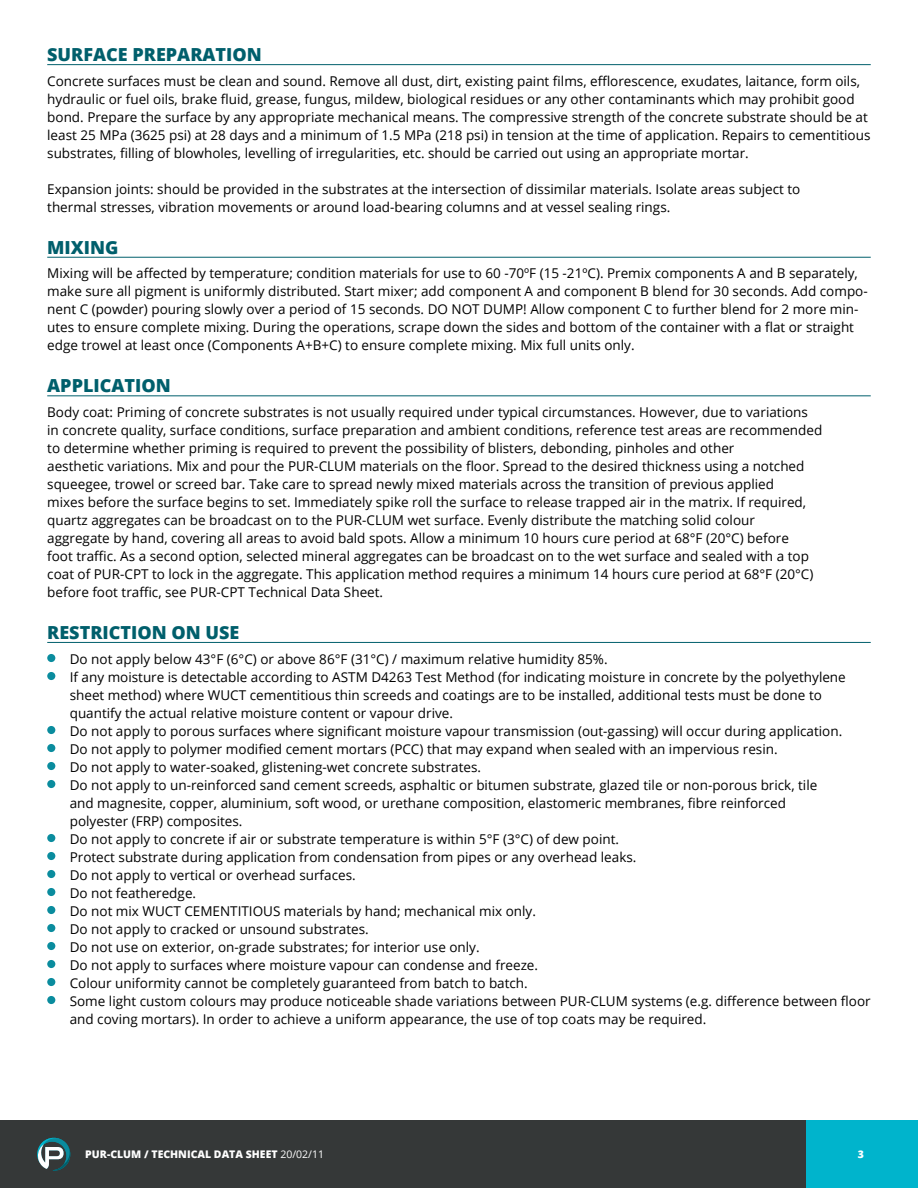
<style>
.page{position:relative;width:918px;height:1188px;background:#fff}
.page>*{position:absolute;margin:0;border:0;box-sizing:border-box;transform-origin:0 0}
.t1{font:800 18px "Open Sans";color:#005f6c}
.t2{font:13.5px/18px "Open Sans";color:#000}
.t3{font:800 10.5px "Open Sans";color:#fff}
.s1{font-weight:400}
</style>
<div class="page">
<div style="left:805px;top:1120px;width:113px;height:68px;background:#00b4cc"></div>
<div style="left:84px;top:1120px;width:722px;height:68px;background:#353838"></div>
<div style="left:0;top:1120px;width:113px;height:68px;background:#353838"></div>
<svg style="left:37px;top:1137px;width:34px;height:34px"></svg>
<hr style="left:47px;top:64px;width:824px;height:1px;background:#005f6c">
<hr style="left:47px;top:257px;width:824px;height:1px;background:#005f6c">
<hr style="left:47px;top:395px;width:824px;height:1px;background:#005f6c">
<hr style="left:47px;top:642px;width:824px;height:1px;background:#005f6c">
<div style="left:47px;top:654px;width:8px;height:8px;background:#0a8c9e;border-radius:50%"></div>
<div style="left:47px;top:672px;width:8px;height:8px;background:#0a8c9e;border-radius:50%"></div>
<div style="left:47px;top:726px;width:8px;height:8px;background:#0a8c9e;border-radius:50%"></div>
<div style="left:47px;top:744px;width:8px;height:8px;background:#0a8c9e;border-radius:50%"></div>
<div style="left:47px;top:762px;width:8px;height:8px;background:#0a8c9e;border-radius:50%"></div>
<div style="left:47px;top:780px;width:8px;height:8px;background:#0a8c9e;border-radius:50%"></div>
<div style="left:47px;top:834px;width:8px;height:8px;background:#0a8c9e;border-radius:50%"></div>
<div style="left:47px;top:852px;width:8px;height:8px;background:#0a8c9e;border-radius:50%"></div>
<div style="left:47px;top:870px;width:8px;height:8px;background:#0a8c9e;border-radius:50%"></div>
<div style="left:47px;top:888px;width:8px;height:8px;background:#0a8c9e;border-radius:50%"></div>
<div style="left:47px;top:906px;width:8px;height:8px;background:#0a8c9e;border-radius:50%"></div>
<div style="left:47px;top:924px;width:8px;height:8px;background:#0a8c9e;border-radius:50%"></div>
<div style="left:47px;top:942px;width:8px;height:8px;background:#0a8c9e;border-radius:50%"></div>
<div style="left:47px;top:960px;width:8px;height:8px;background:#0a8c9e;border-radius:50%"></div>
<div style="left:47px;top:978px;width:8px;height:8px;background:#0a8c9e;border-radius:50%"></div>
<div style="left:47px;top:996px;width:8px;height:8px;background:#0a8c9e;border-radius:50%"></div>
<h1 class="t1" style="left:47px;top:41px;width:216px">SURFACE PREPARATION</h1>
<p class="t2" style="left:47px;top:72px;width:825px">Concrete surfaces must be clean and sound. Remove all dust, dirt, existing paint films, efflorescence, exudates, laitance, form oils, hydraulic or fuel oils, brake fluid, grease, fungus, mildew, biological residues or any other contaminants which may prohibit good bond. Prepare the surface by any appropriate mechanical means. The compressive strength of the concrete substrate should be at least 25 MPa (3625 psi) at 28 days and a minimum of 1.5 MPa (218 psi) in tension at the time of application. Repairs to cementitious substrates, filling of blowholes, levelling of irregularities, etc. should be carried out using an appropriate mortar.</p>
<p class="t2" style="left:47px;top:180px;width:755px">Expansion joints: should be provided in the substrates at the intersection of dissimilar materials. Isolate areas subject to thermal stresses, vibration movements or around load-bearing columns and at vessel sealing rings.</p>
<h1 class="t1" style="left:47px;top:233px;width:73px">MIXING</h1>
<p class="t2" style="left:47px;top:264px;width:822px">Mixing will be affected by temperature; condition materials for use to 60 -70ºF (15 -21ºC). Premix components A and B separately, make sure all pigment is uniformly distributed. Start mixer; add component A and component B blend for 30 seconds. Add compo&shy;nent C (powder) pouring slowly over a period of 15 seconds. DO NOT DUMP! Allow component C to further blend for 2 more min&shy;utes to ensure complete mixing. During the operations, scrape down the sides and bottom of the container with a flat or straight edge trowel at least once (Components A+B+C) to ensure complete mixing. Mix full units only.</p>
<h1 class="t1" style="left:47px;top:372px;width:125px">APPLICATION</h1>
<p class="t2" style="left:47px;top:403px;width:777px">Body coat: Priming of concrete substrates is not usually required under typical circumstances. However, due to variations in concrete quality, surface conditions, surface preparation and ambient conditions, reference test areas are recommended to determine whether priming is required to prevent the possibility of blisters, debonding, pinholes and other<br>aesthetic variations. Mix and pour the PUR-CLUM materials on the floor. Spread to the desired thickness using a notched squeegee, trowel or screed bar. Take care to spread newly mixed materials across the transition of previous applied<br>mixes before the surface begins to set. Immediately spike roll the surface to release trapped air in the matrix. If required, quartz aggregates can be broadcast on to the PUR-CLUM wet surface. Evenly distribute the matching solid colour<br>aggregate by hand, covering all areas to avoid bald spots. Allow a minimum 10 hours cure period at 68°F (20°C) before<br>foot traffic. As a second option, selected mineral aggregates can be broadcast on to the wet surface and sealed with a top coat of PUR-CPT to lock in the aggregate. This application method requires a minimum 14 hours cure period at 68°F (20°C) before foot traffic, see PUR-CPT Technical Data Sheet.</p>
<h1 class="t1" style="left:47px;top:619px;width:194px">RESTRICTION ON USE</h1>
<p class="t2" style="left:70px;top:649px;width:803px">Do not apply below 43°F (6°C) or above 86°F (31°C) / maximum relative humidity 85%.<br>If any moisture is detectable according to ASTM D4263 Test Method (for indicating moisture in concrete by the polyethylene sheet method) where WUCT cementitious thin screeds and coatings are to be installed, additional tests must be done to quantify the actual relative moisture content or vapour drive.<br>Do not apply to porous surfaces where significant moisture vapour transmission (out-gassing) will occur during application.<br>Do not apply to polymer modified cement mortars (PCC) that may expand when sealed with an impervious resin.<br>Do not apply to water-soaked, glistening-wet concrete substrates.<br>Do not apply to un-reinforced sand cement screeds, asphaltic or bitumen substrate, glazed tile or non-porous brick, tile<br>and magnesite, copper, aluminium, soft wood, or urethane composition, elastomeric membranes, fibre reinforced<br>polyester (FRP) composites.<br>Do not apply to concrete if air or substrate temperature is within 5°F (3°C) of dew point.<br>Protect substrate during application from condensation from pipes or any overhead leaks.<br>Do not apply to vertical or overhead surfaces.<br>Do not featheredge.<br>Do not mix WUCT CEMENTITIOUS materials by hand; mechanical mix only.<br>Do not apply to cracked or unsound substrates.<br>Do not use on exterior, on-grade substrates; for interior use only.<br>Do not apply to surfaces where moisture vapour can condense and freeze.<br>Colour uniformity cannot be completely guaranteed from batch to batch.<br>Some light custom colours may produce noticeable shade variations between PUR-CLUM systems (e.g. difference between floor and coving mortars). In order to achieve a uniform appearance, the use of top coats may be required.</p>
<p class="t3" style="left:85px;top:1146px;width:240px">PUR-CLUM / TECHNICAL DATA SHEET <span class="s1">20/02/11</span></p>
<p class="t3" style="left:858px;top:1146px;width:8px">3</p>
</div>
